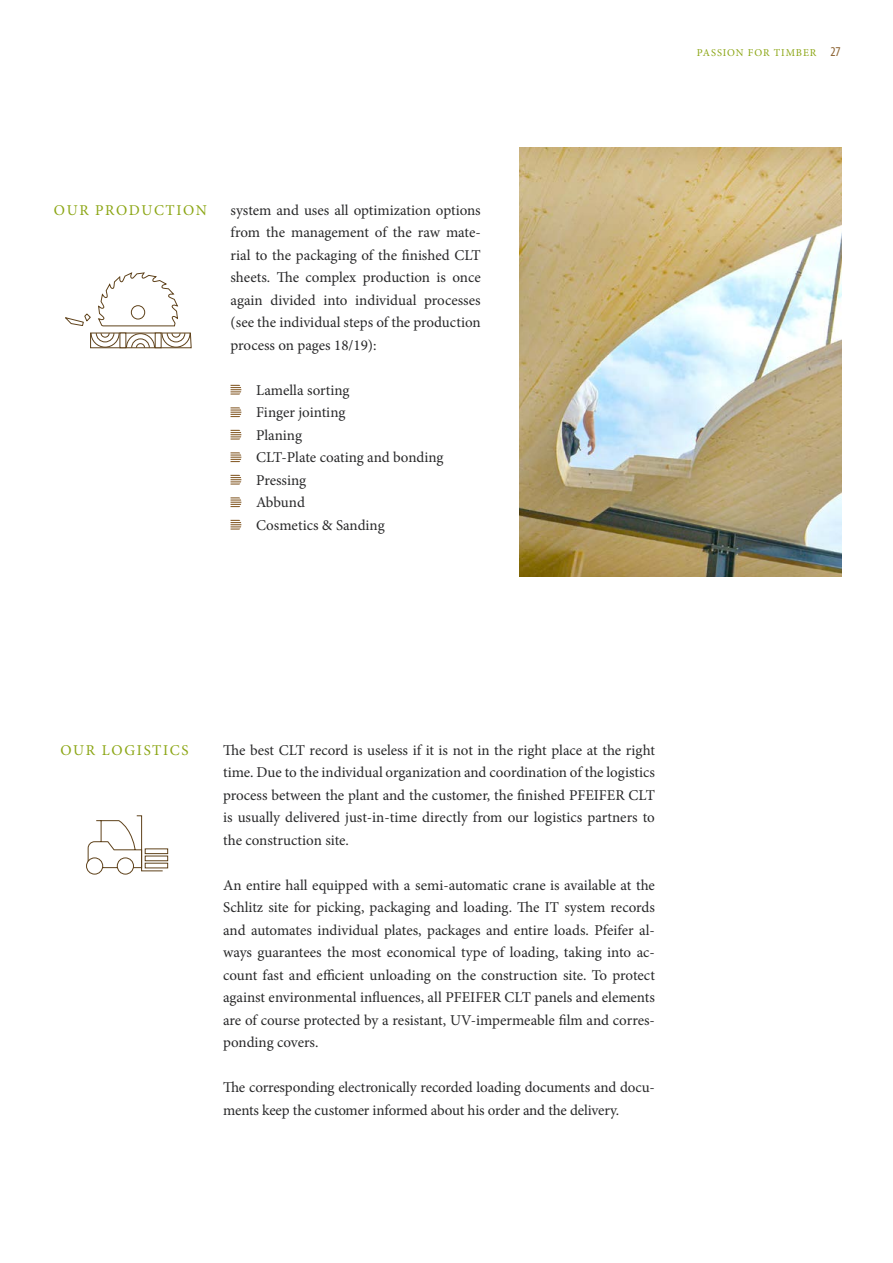
<style>
.page{position:relative;width:893px;height:1263px;background:#fff}
.page>*{position:absolute;margin:0;border:0;box-sizing:border-box;transform-origin:0 0}
.t1{font:15px/22.5px "Minion Pro";letter-spacing:-.005em;color:#282829;text-align:justify}
.t2{font:15px "Minion Pro";letter-spacing:.105em;color:#8ca615}
.t3{font:10.5px "Minion Pro";letter-spacing:.085em;color:#8ca615}
.s1{font-family:"Myriad Pro";font-stretch:condensed;font-size:13.5px;color:#8a6130}
</style>
<div class="page">
<img style="left:519px;top:148px;width:322px;height:429px">
<svg style="left:231px;top:385px;width:10px;height:10px"></svg>
<svg style="left:231px;top:407px;width:10px;height:10px"></svg>
<svg style="left:231px;top:430px;width:10px;height:10px"></svg>
<svg style="left:231px;top:452px;width:10px;height:10px"></svg>
<svg style="left:231px;top:475px;width:10px;height:10px"></svg>
<svg style="left:231px;top:497px;width:10px;height:10px"></svg>
<svg style="left:231px;top:520px;width:10px;height:10px"></svg>
<svg style="left:86px;top:815px;width:77px;height:60px"></svg>
<svg style="left:145px;top:863px;width:23px;height:5px"></svg>
<svg style="left:145px;top:856px;width:23px;height:5px"></svg>
<svg style="left:145px;top:848px;width:23px;height:6px"></svg>
<svg style="left:65px;top:272px;width:127px;height:76px"></svg>
<div style="left:155px;top:333px;width:7px;height:15px;background:#fff;border:1px solid #5f421b"></div>
<svg style="left:120px;top:333px;width:6px;height:15px"></svg>
<p class="t2" style="left:54px;top:200px;width:155px">OUR PRODUCTION</p>
<p class="t1" style="left:231px;top:199px;width:252px">system and uses all optimization options from the management of the raw mate&shy;rial to the packaging of the finished CLT sheets. The complex production is once again divided into individual processes (see the individual steps of the production process on pages 18/19):</p>
<p class="t1" style="left:256px;top:379px;width:189px;text-align:left">Lamella sorting<br>Finger jointing<br>Planing<br>CLT-Plate coating and bonding<br>Pressing<br>Abbund<br>Cosmetics &amp; Sanding</p>
<p class="t3" style="left:697px;top:46px;width:145px">PASSION FOR TIMBER <span class="s1">27</span></p>
<p class="t2" style="left:61px;top:740px;width:129px">OUR LOGISTICS</p>
<p class="t1" style="left:223px;top:739px;width:433px">The best CLT record is useless if it is not in the right place at the right time. Due to the individual organization and coordination of the logistics process between the plant and the customer, the finished PFEIFER CLT is usually delivered just-in-time directly from our logistics partners to the construction site.</p>
<p class="t1" style="left:223px;top:874px;width:433px">An entire hall equipped with a semi-automatic crane is available at the Schlitz site for picking, packaging and loading. The IT system records and automates individual plates, packages and entire loads. Pfeifer al&shy;ways guarantees the most economical type of loading, taking into ac&shy;count fast and efficient unloading on the construction site. To protect against environmental influences, all PFEIFER CLT panels and elements are of course protected by a resistant, UV-impermeable film and corres&shy;ponding covers.</p>
<p class="t1" style="left:223px;top:1076px;width:433px">The corresponding electronically recorded loading documents and docu&shy;ments keep the customer informed about his order and the delivery.</p>
</div>
